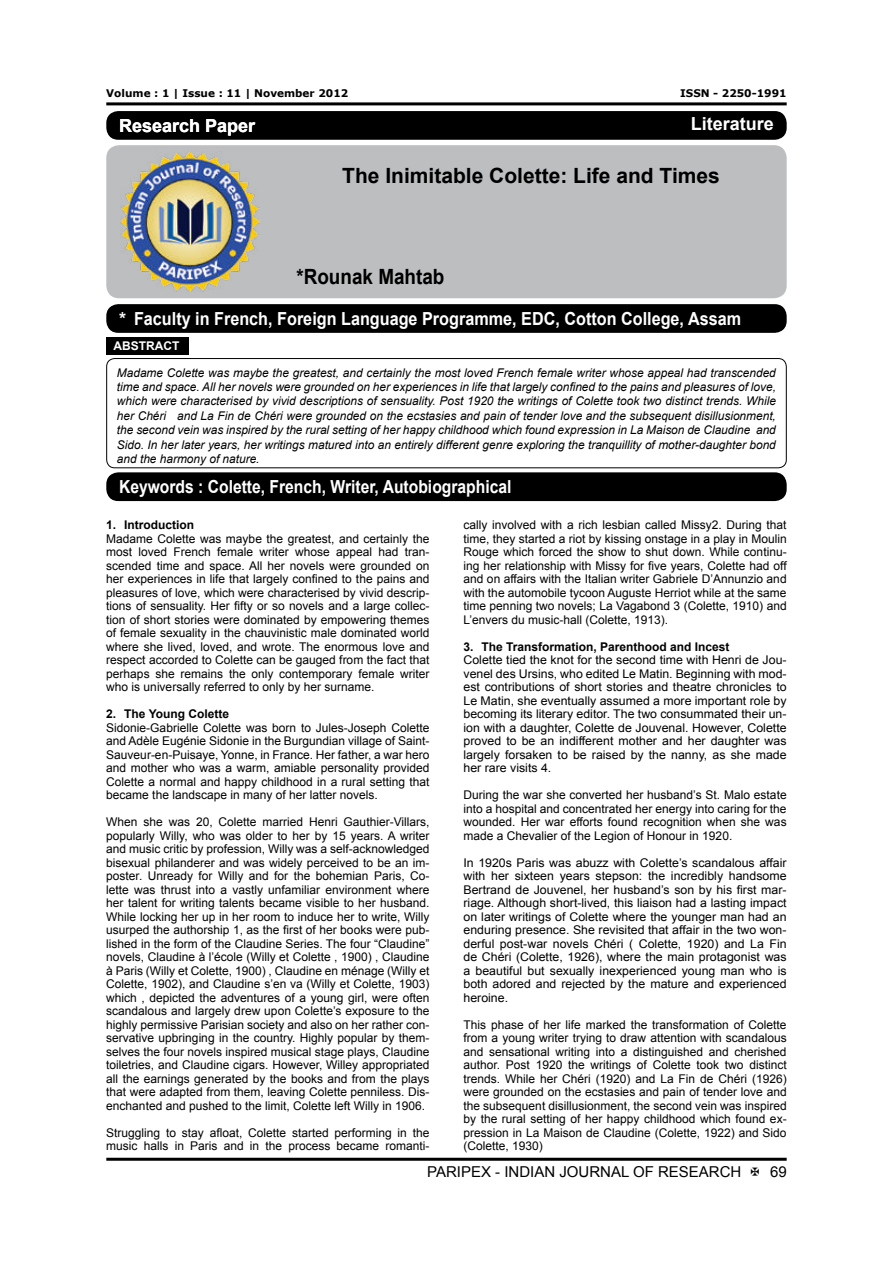
<style>
.page{position:relative;width:893px;height:1263px;background:#fff}
.page>*{position:absolute;margin:0;border:0;box-sizing:border-box;transform-origin:0 0}
.t1{font:700 21px "Arial";color:#000}
.t2{font:700 21px "Arial";color:#000;scale:.9 1}
.t3{font:700 18px "Arial";color:#fff}
.t4{font:700 18px "Arial";color:#fff;scale:.87 1}
.t5{font:15px "Arial";color:#000}
.t6{font:12px/13.5px "Arial";color:#000;text-align:justify}
.t7{font:italic 12px/14.4px "Arial";color:#000;text-align:justify}
.t8{font:700 12px "Arial";color:#000}
.t9{font:700 12px "Arial";color:#fff}
.t10{font:700 10.5px "Verdana";color:#000}
</style>
<div class="page">
<hr style="left:106px;top:102px;width:681px;height:3px;background:#000">
<hr style="left:106px;top:1158px;width:681px;height:3px;background:#000">
<div style="left:106px;top:145px;width:681px;height:153px;background:#bcbec0;border-radius:13px"></div>
<div style="left:106px;top:111px;width:681px;height:29px;background:#000;border-radius:12px"></div>
<img style="left:120px;top:152px;width:140px;height:140px">
<div style="left:106px;top:472px;width:681px;height:29px;background:#000;border-radius:12px"></div>
<div style="left:106px;top:304px;width:681px;height:29px;background:#000;border-radius:12px"></div>
<div style="left:106px;top:358px;width:681px;height:110px;border:1px solid #000;border-radius:8px"></div>
<div style="left:106px;top:337px;width:82px;height:17px;background:#000"></div>
<p class="t10" style="left:106px;top:89px;width:243px">Volume : 1 | Issue : 11 | November 2012</p>
<p class="t10" style="left:680px;top:89px;width:108px">ISSN - 2250-1991</p>
<h2 class="t3" style="left:119px;top:118px;width:138px">Research Paper</h2>
<h2 class="t3" style="left:691px;top:117px;width:85px">Literature</h2>
<h1 class="t1" style="left:342px;top:167px;width:379px">The Inimitable Colette: Life and Times</h1>
<h1 class="t2" style="left:296px;top:268px;width:166px">*Rounak Mahtab</h1>
<h2 class="t3" style="left:119px;top:311px;width:624px">* Faculty in French, Foreign Language Programme, EDC, Cotton College, Assam</h2>
<p class="t9" style="left:113px;top:341px;width:67px">ABSTRACT</p>
<p class="t7" style="left:117px;top:366px;width:661px">Madame Colette was maybe the greatest, and certainly the most loved French female writer whose appeal had transcended time and space. All her novels were grounded on her experiences in life that largely confined to the pains and pleasures of love, which were characterised by vivid descriptions of sensuality. Post 1920 the writings of Colette took two distinct trends. While her Chéri and La Fin de Chéri were grounded on the ecstasies and pain of tender love and the subsequent disillusionment, the second vein was inspired by the rural setting of her happy childhood which found expression in La Maison de Claudine and Sido. In her later years, her writings matured into an entirely different genre exploring the tranquillity of mother-daughter bond and the harmony of nature.</p>
<h2 class="t4" style="left:119px;top:480px;width:453px">Keywords : Colette, French, Writer, Autobiographical</h2>
<p class="t8" style="left:106px;top:520px;width:89px">1. Introduction</p>
<p class="t6" style="left:106px;top:533px;width:325px">Madame Colette was maybe the greatest, and certainly the most loved French female writer whose appeal had tran&shy;scended time and space. All her novels were grounded on her experiences in life that largely confined to the pains and pleasures of love, which were characterised by vivid descrip&shy;tions of sensuality. Her fifty or so novels and a large collec&shy;tion of short stories were dominated by empowering themes of female sexuality in the chauvinistic male dominated world where she lived, loved, and wrote. The enormous love and respect accorded to Colette can be gauged from the fact that perhaps she remains the only contemporary female writer who is universally referred to only by her surname.</p>
<p class="t8" style="left:106px;top:709px;width:124px">2. The Young Colette</p>
<p class="t6" style="left:106px;top:722px;width:325px">Sidonie-Gabrielle Colette was born to Jules-Joseph Colette and Adèle Eugénie Sidonie in the Burgundian village of Saint-Sauveur-en-Puisaye, Yonne, in France. Her father, a war hero and mother who was a warm, amiable personality provided Colette a normal and happy childhood in a rural setting that became the landscape in many of her latter novels.</p>
<p class="t6" style="left:106px;top:816px;width:325px">When she was 20, Colette married Henri Gauthier-Villars, popularly Willy, who was older to her by 15 years. A writer and music critic by profession, Willy was a self-acknowledged bisexual philanderer and was widely perceived to be an im&shy;poster. Unready for Willy and for the bohemian Paris, Co&shy;lette was thrust into a vastly unfamiliar environment where her talent for writing talents became visible to her husband.<br>While locking her up in her room to induce her to write, Willy usurped the authorship 1, as the first of her books were pub&shy;lished in the form of the Claudine Series. The four “Claudine” novels, Claudine à l’école (Willy et Colette , 1900) , Claudine à Paris (Willy et Colette, 1900) , Claudine en ménage (Willy et Colette, 1902), and Claudine s’en va (Willy et Colette, 1903) which , depicted the adventures of a young girl, were often scandalous and largely drew upon Colette’s exposure to the highly permissive Parisian society and also on her rather con&shy;servative upbringing in the country. Highly popular by them&shy;selves the four novels inspired musical stage plays, Claudine toiletries, and Claudine cigars. However, Willey appropriated all the earnings generated by the books and from the plays that were adapted from them, leaving Colette penniless. Dis&shy;enchanted and pushed to the limit, Colette left Willy in 1906.</p>
<p class="t6" style="left:106px;top:1126px;width:325px">Struggling to stay afloat, Colette started performing in the music halls in Paris and in the process became romanti-</p>
<p class="t6" style="left:463px;top:519px;width:325px">cally involved with a rich lesbian called Missy2. During that time, they started a riot by kissing onstage in a play in Moulin Rouge which forced the show to shut down. While continu&shy;ing her relationship with Missy for five years, Colette had off and on affairs with the Italian writer Gabriele D’Annunzio and with the automobile tycoon Auguste Herriot while at the same time penning two novels; La Vagabond 3 (Colette, 1910) and L’envers du music-hall (Colette, 1913).</p>
<p class="t8" style="left:463px;top:642px;width:268px">3. The Transformation, Parenthood and Incest</p>
<p class="t6" style="left:463px;top:654px;width:325px">Colette tied the knot for the second time with Henri de Jou&shy;venel des Ursins, who edited Le Matin. Beginning with mod&shy;est contributions of short stories and theatre chronicles to Le Matin, she eventually assumed a more important role by becoming its literary editor. The two consummated their un&shy;ion with a daughter, Colette de Jouvenal. However, Colette proved to be an indifferent mother and her daughter was largely forsaken to be raised by the nanny, as she made her rare visits 4.</p>
<p class="t6" style="left:463px;top:789px;width:325px">During the war she converted her husband’s St. Malo estate into a hospital and concentrated her energy into caring for the wounded. Her war efforts found recognition when she was made a Chevalier of the Legion of Honour in 1920.</p>
<p class="t6" style="left:463px;top:857px;width:325px">In 1920s Paris was abuzz with Colette’s scandalous affair with her sixteen years stepson: the incredibly handsome Bertrand de Jouvenel, her husband’s son by his first mar&shy;riage. Although short-lived, this liaison had a lasting impact on later writings of Colette where the younger man had an enduring presence. She revisited that affair in the two won&shy;derful post-war novels Chéri ( Colette, 1920) and La Fin de Chéri (Colette, 1926), where the main protagonist was a beautiful but sexually inexperienced young man who is both adored and rejected by the mature and experienced heroine.</p>
<p class="t6" style="left:463px;top:1019px;width:325px">This phase of her life marked the transformation of Colette from a young writer trying to draw attention with scandalous and sensational writing into a distinguished and cherished author. Post 1920 the writings of Colette took two distinct trends. While her Chéri (1920) and La Fin de Chéri (1926) were grounded on the ecstasies and pain of tender love and the subsequent disillusionment, the second vein was inspired by the rural setting of her happy childhood which found ex&shy;pression in La Maison de Claudine (Colette, 1922) and Sido (Colette, 1930)</p>
<p class="t5" style="left:427px;top:1166px;width:316px">PARIPEX - INDIAN JOURNAL OF RESEARCH</p>
<p class="t5" style="left:770px;top:1166px;width:18px">69</p>
</div>
